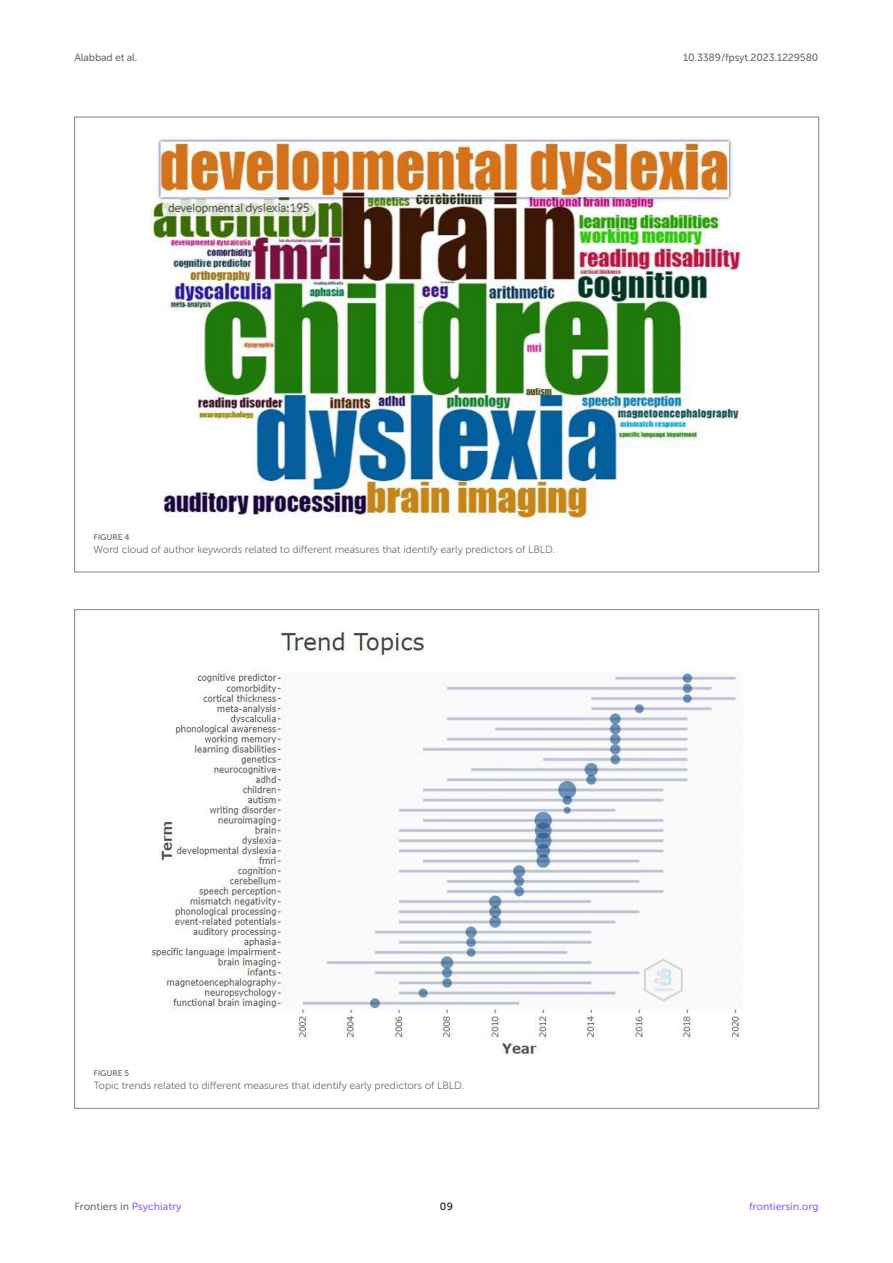
<style>
.page{position:relative;width:893px;height:1263px;background:#fff}
.page>*{position:absolute;margin:0;border:0;box-sizing:border-box;transform-origin:0 0}
.FIG_LEG{font:10.5px "Museo Sans 300";letter-spacing:-.01em;color:#706f70}
.t1{font:10.5px "Museo Sans 500";letter-spacing:-.015em;color:#706f70}
.t2{font:10.5px "Museo Sans 500";color:#856df0}
.t3{font:10.5px "Museo Sans 500";color:#1b1c1b}
.FIG_HD{font:8.25px "Museo Sans 700";letter-spacing:-.01em;color:#7e7f7f}
.s1{color:#856df0}
</style>
<div class="page">
<img style="left:151px;top:138px;width:590px;height:381px">
<img style="left:151px;top:630px;width:591px;height:424px">
<p class="t1" style="left:74px;top:51px;width:65px">Alabbad et al.</p>
<p class="t1" style="left:683px;top:51px;width:137px">10.3389/fpsyt.2023.1229580</p>
<p class="FIG_HD" style="left:94px;top:532px;width:37px">FIGURE 4</p>
<p class="FIG_LEG" style="left:94px;top:544px;width:463px">Word cloud of author keywords related to different measures that identify early predictors of LBLD.</p>
<p class="FIG_HD" style="left:94px;top:1068px;width:37px">FIGURE 5</p>
<p class="FIG_LEG" style="left:94px;top:1080px;width:372px">Topic trends related to different measures that identify early predictors of LBLD.</p>
<p class="t1" style="left:74px;top:1200px;width:109px">Frontiers in <span class="s1">Psychiatry</span></p>
<p class="t3" style="left:440px;top:1200px;width:15px">09</p>
<p class="t2" style="left:749px;top:1200px;width:71px">frontiersin.org</p>
</div>
